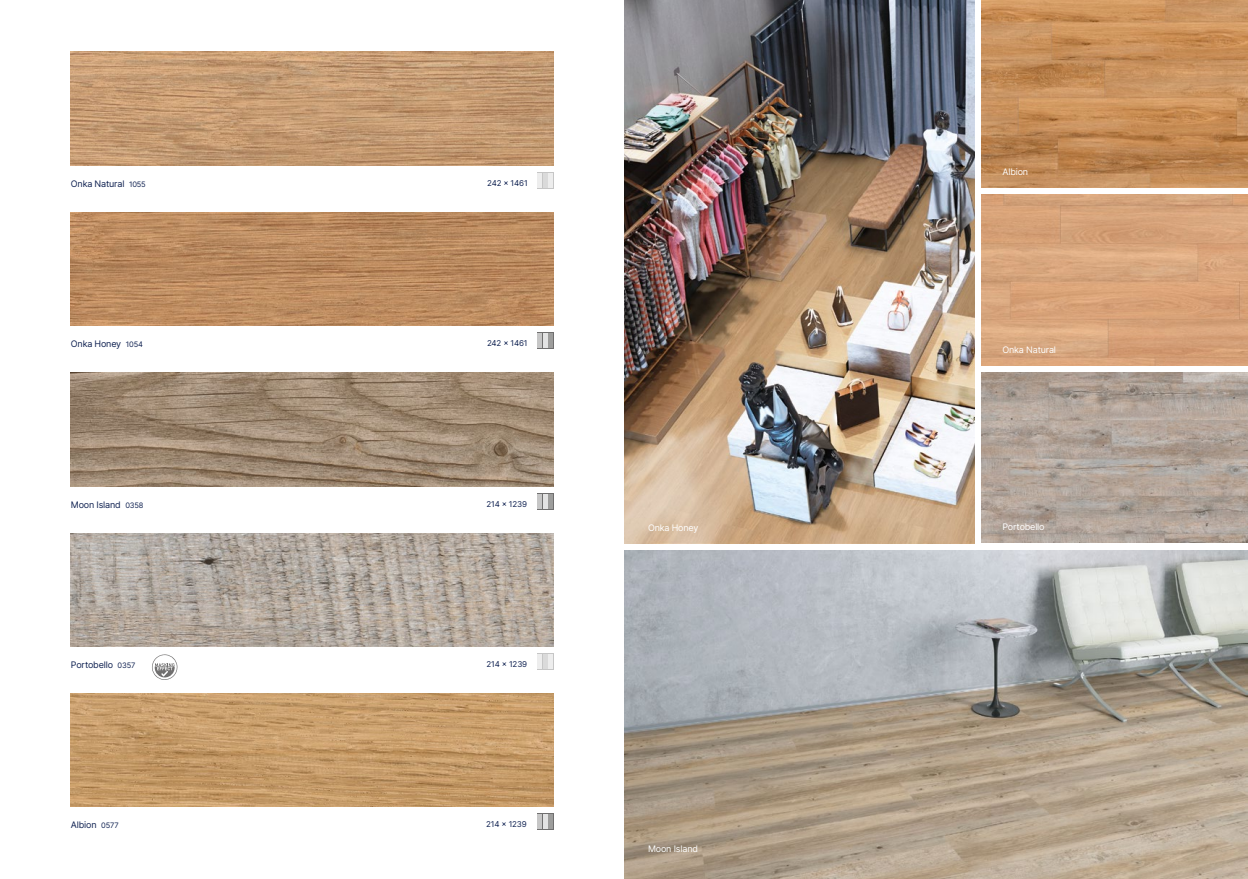
<style>
.page{position:relative;width:1248px;height:879px;background:#fff}
.page>*{position:absolute;margin:0;border:0;box-sizing:border-box;transform-origin:0 0}
.t1{font:9px "Inter";letter-spacing:-.02em;color:#0e2050}
.t2{font:9px "Inter";letter-spacing:-.02em;color:#fff}
.t3{font:8px "Inter";letter-spacing:-.02em;color:#0e2050}
.s1{font-size:7.5px}
</style>
<div class="page">
<svg style="left:537px;top:172px;width:16px;height:16px"></svg>
<div style="left:537px;top:173px;width:5px;height:15px;background:#ededed"></div>
<hr style="left:548px;top:173px;width:4px;height:15px;background:#ededed">
<svg style="left:537px;top:333px;width:16px;height:16px"></svg>
<div style="left:537px;top:333px;width:5px;height:15px;background:#c6c6c6"></div>
<hr style="left:548px;top:333px;width:4px;height:15px;background:#9d9d9c">
<svg style="left:152px;top:654px;width:25px;height:26px"></svg>
<svg style="left:537px;top:813px;width:16px;height:16px"></svg>
<div style="left:537px;top:814px;width:5px;height:14px;background:#c6c6c6"></div>
<hr style="left:548px;top:814px;width:4px;height:14px;background:#9d9d9c">
<svg style="left:537px;top:653px;width:16px;height:16px"></svg>
<div style="left:537px;top:654px;width:5px;height:14px;background:#ededed"></div>
<hr style="left:548px;top:654px;width:4px;height:14px;background:#ededed">
<svg style="left:537px;top:493px;width:16px;height:16px"></svg>
<div style="left:537px;top:494px;width:5px;height:15px;background:#c6c6c6"></div>
<hr style="left:548px;top:494px;width:4px;height:15px;background:#9d9d9c">
<img style="left:981px;top:195px;width:266px;height:170px">
<img style="left:624px;top:0;width:350px;height:543px">
<img style="left:624px;top:550px;width:623px;height:329px">
<img style="left:981px;top:0;width:266px;height:188px">
<img style="left:981px;top:372px;width:266px;height:170px">
<img style="left:71px;top:52px;width:482px;height:113px">
<img style="left:71px;top:212px;width:482px;height:114px">
<img style="left:71px;top:373px;width:482px;height:113px">
<img style="left:71px;top:693px;width:482px;height:114px">
<img style="left:71px;top:533px;width:482px;height:113px">
<p class="t1" style="left:71px;top:177px;width:76px">Onka Natural <span class="s1">1055</span></p>
<p class="t3" style="left:487px;top:177px;width:42px">242 x 1461</p>
<p class="t1" style="left:71px;top:337px;width:74px">Onka Honey <span class="s1">1054</span></p>
<p class="t3" style="left:487px;top:337px;width:42px">242 x 1461</p>
<p class="t1" style="left:71px;top:498px;width:74px">Moon Island <span class="s1">0358</span></p>
<p class="t3" style="left:486px;top:498px;width:42px">214 x 1239</p>
<p class="t1" style="left:71px;top:658px;width:66px">Portobello <span class="s1">0357</span></p>
<p class="t3" style="left:486px;top:658px;width:42px">214 x 1239</p>
<p class="t1" style="left:71px;top:818px;width:49px">Albion <span class="s1">0577</span></p>
<p class="t3" style="left:486px;top:818px;width:42px">214 x 1239</p>
<p class="t2" style="left:648px;top:521px;width:52px">Onka Honey</p>
<p class="t2" style="left:648px;top:842px;width:51px">Moon Island</p>
<p class="t2" style="left:1002px;top:166px;width:27px">Albion</p>
<p class="t2" style="left:1002px;top:343px;width:55px">Onka Natural</p>
<p class="t2" style="left:1002px;top:520px;width:44px">Portobello</p>
</div>
